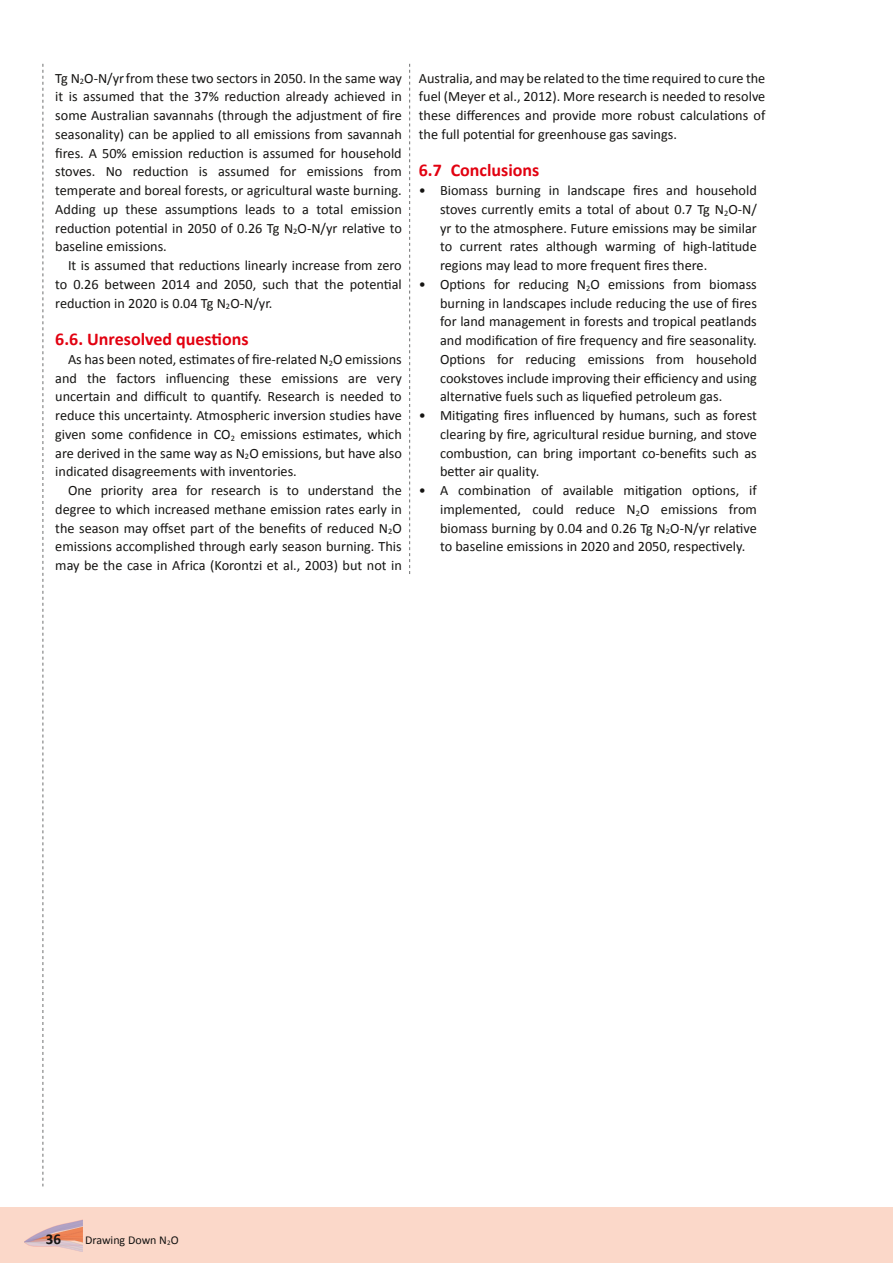
<style>
.page{position:relative;width:893px;height:1263px;background:#fff}
.page>*{position:absolute;margin:0;border:0;box-sizing:border-box;transform-origin:0 0}
.t1{font:700 18px "Calibri";color:#e20010}
.t2{font:700 15px "Calibri";color:#151412}
.t3{font:14.25px/18.8px "Calibri";color:#151412;text-align:justify}
.t4{font:12px "Calibri";color:#151412}
</style>
<div class="page">
<svg style="left:43px;top:64px;width:1px;height:1122px"></svg>
<svg style="left:409px;top:64px;width:1px;height:510px"></svg>
<div style="left:0;top:1208px;width:892px;height:55px;background:#fbd8c9"></div>
<svg style="left:24px;top:1220px;width:59px;height:32px"></svg>
<p class="t3" style="left:55px;top:68px;width:348px">Tg N<sub>2</sub>O-N/yrfrom these two sectors in 2050. In the same way it is assumed that the 37% reduction already achieved in some Australian savannahs (through the adjustment of fire seasonality) can be applied to all emissions from savannah fires. A 50% emission reduction is assumed for household stoves. No reduction is assumed for emissions from temperate and boreal forests, or agricultural waste burning.<br>Adding up these assumptions leads to a total emission reduction potential in 2050 of 0.26 Tg N<sub>2</sub>O-N/yr relative to baseline emissions.</p>
<p class="t3" style="left:55px;top:255px;width:348px;text-indent:13px">It is assumed that reductions linearly increase from zero to 0.26 between 2014 and 2050, such that the potential reduction in 2020 is 0.04 Tg N<sub>2</sub>O-N/yr.</p>
<p class="t1" style="left:55px;top:328px;width:195px">6.6. Unresolved questions</p>
<p class="t3" style="left:55px;top:349px;width:348px;text-indent:13px">As has been noted, estimates of fire-related N<sub>2</sub>O emissions and the factors influencing these emissions are very uncertain and difficult to quantify. Research is needed to reduce this uncertainty. Atmospheric inversion studies have given some confidence in CO<sub>2</sub> emissions estimates, which are derived in the same way as N<sub>2</sub>O emissions, but have also indicated disagreements with inventories.</p>
<p class="t3" style="left:55px;top:480px;width:348px;text-indent:13px">One priority area for research is to understand the degree to which increased methane emission rates early in the season may offset part of the benefits of reduced N<sub>2</sub>O emissions accomplished through early season burning. This may be the case in Africa (Korontzi et al., 2003) but not in</p>
<p class="t3" style="left:419px;top:68px;width:348px">Australia, and may be related to the time required to cure the fuel (Meyer et al., 2012). More research is needed to resolve these differences and provide more robust calculations of the full potential for greenhouse gas savings.</p>
<p class="t1" style="left:419px;top:159px;width:122px">6.7 Conclusions</p>
<p class="t3" style="left:440px;top:180px;width:318px;text-indent:-21px">• Biomass burning in landscape fires and household stoves currently emits a total of about 0.7 Tg N<sub>2</sub>O-N/ yr to the atmosphere. Future emissions may be similar to current rates although warming of high-latitude regions may lead to more frequent fires there.</p>
<p class="t3" style="left:440px;top:274px;width:318px;text-indent:-21px">• Options for reducing N<sub>2</sub>O emissions from biomass burning in landscapes include reducing the use of fires for land management in forests and tropical peatlands and modification of fire frequency and fire seasonality.<br>Options for reducing emissions from household cookstoves include improving their efficiency and using alternative fuels such as liquefied petroleum gas.</p>
<p class="t3" style="left:440px;top:405px;width:318px;text-indent:-21px">• Mitigating fires influenced by humans, such as forest clearing by fire, agricultural residue burning, and stove combustion, can bring important co-benefits such as better air quality.</p>
<p class="t3" style="left:440px;top:480px;width:318px;text-indent:-21px">• A combination of available mitigation options, if implemented, could reduce N<sub>2</sub>O emissions from biomass burning by 0.04 and 0.26 Tg N<sub>2</sub>O-N/yr relative to baseline emissions in 2020 and 2050, respectively.</p>
<p class="t2" style="left:43px;top:1229px;width:20px">3636</p>
<p class="t4" style="left:85px;top:1233px;width:95px">Drawing Down N<sub>2</sub>O</p>
</div>
